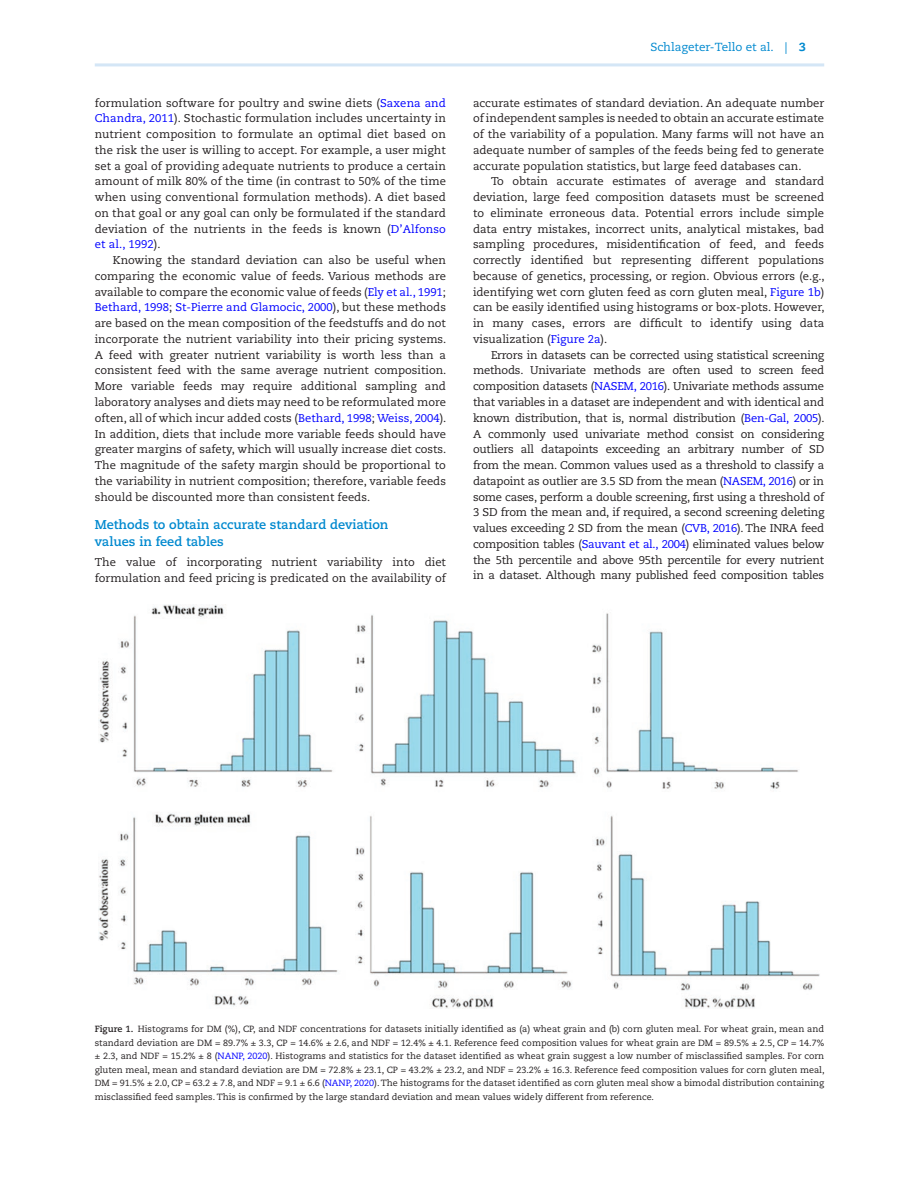
<style>
.page{position:relative;width:919px;height:1187px;background:#fff}
.page>*{position:absolute;margin:0;border:0;box-sizing:border-box;transform-origin:0 0}
.t1{font:700 12.75px/16.5px "Caecilia LT Std";color:#0089cf}
.t2{font:11.7px "Caecilia LT Std";color:#0089cf}
.t3{font:11.25px/15.8px "Caecilia LT Std";color:#231f20;text-align:justify}
.t4{font:9px/13.5px "Caecilia LT Std";color:#231f20;text-align:justify}
.s1{color:#00f}
.s2{font-weight:800}
.s3{font-weight:700}
</style>
<div class="page">
<hr style="left:95px;top:63px;width:729px;height:3px;background:#d4e6f6">
<img style="left:98px;top:604px;width:722px;height:404px">
<p class="t3" style="left:95px;top:95px;width:353px">formulation software for poultry and swine diets (<span class="s1">Saxena and Chandra, 2011</span>). Stochastic formulation includes uncertainty in nutrient composition to formulate an optimal diet based on the risk the user is willing to accept. For example, a user might set a goal of providing adequate nutrients to produce a certain amount of milk 80% of the time (in contrast to 50% of the time when using conventional formulation methods). A diet based on that goal or any goal can only be formulated if the standard deviation of the nutrients in the feeds is known (<span class="s1">D’Alfonso et al., 1992</span>).</p>
<p class="t3" style="left:95px;top:252px;width:353px;text-indent:18px">Knowing the standard deviation can also be useful when comparing the economic value of feeds. Various methods are available to compare the economic value of feeds (<span class="s1">Ely et al., 1991</span>; <span class="s1">Bethard, 1998</span>; <span class="s1">St-Pierre and Glamocic, 2000</span>), but these methods are based on the mean composition of the feedstuffs and do not incorporate the nutrient variability into their pricing systems.<br>A feed with greater nutrient variability is worth less than a consistent feed with the same average nutrient composition.<br>More variable feeds may require additional sampling and laboratory analyses and diets may need to be reformulated more often, all of which incur added costs (<span class="s1">Bethard, 1998</span>; <span class="s1">Weiss, 2004</span>).<br>In addition, diets that include more variable feeds should have greater margins of safety, which will usually increase diet costs.<br>The magnitude of the safety margin should be proportional to the variability in nutrient composition; therefore, variable feeds should be discounted more than consistent feeds.</p>
<p class="t1" style="left:95px;top:516px;width:295px">Methods to obtain accurate standard deviation values in feed tables</p>
<p class="t3" style="left:95px;top:554px;width:353px">The value of incorporating nutrient variability into diet formulation and feed pricing is predicated on the availability of</p>
<p class="t2" style="left:650px;top:41px;width:157px">Schlageter-Tello et al. | <span class="s2">3</span></p>
<p class="t3" style="left:473px;top:95px;width:352px">accurate estimates of standard deviation. An adequate number of independent samples is needed to obtain an accurate estimate of the variability of a population. Many farms will not have an adequate number of samples of the feeds being fed to generate accurate population statistics, but large feed databases can.</p>
<p class="t3" style="left:473px;top:174px;width:353px;text-indent:18px">To obtain accurate estimates of average and standard deviation, large feed composition datasets must be screened to eliminate erroneous data. Potential errors include simple data entry mistakes, incorrect units, analytical mistakes, bad sampling procedures, misidentification of feed, and feeds correctly identified but representing different populations because of genetics, processing, or region. Obvious errors (e.g., identifying wet corn gluten feed as corn gluten meal, <span class="s1">Figure 1b</span>) can be easily identified using histograms or box-plots. However, in many cases, errors are difficult to identify using data visualization (<span class="s1">Figure 2a</span>).</p>
<p class="t3" style="left:473px;top:347px;width:353px;text-indent:18px">Errors in datasets can be corrected using statistical screening methods. Univariate methods are often used to screen feed composition datasets (<span class="s1">NASEM, 2016</span>). Univariate methods assume that variables in a dataset are independent and with identical and known distribution, that is, normal distribution (<span class="s1">Ben-Gal, 2005</span>).<br>A commonly used univariate method consist on considering outliers all datapoints exceeding an arbitrary number of SD from the mean. Common values used as a threshold to classify a datapoint as outlier are 3.5 SD from the mean (<span class="s1">NASEM, 2016</span>) or in some cases, perform a double screening, first using a threshold of 3 SD from the mean and, if required, a second screening deleting values exceeding 2 SD from the mean (<span class="s1">CVB, 2016</span>). The INRA feed composition tables (<span class="s1">Sauvant et al., 2004</span>) eliminated values below the 5th percentile and above 95th percentile for every nutrient in a dataset. Although many published feed composition tables</p>
<p class="t4" style="left:95px;top:1022px;width:731px"><span class="s3">Figure 1.</span> Histograms for DM (%), CP, and NDF concentrations for datasets initially identified as (a) wheat grain and (b) corn gluten meal. For wheat grain, mean and standard deviation are DM = 89.7% ± 3.3, CP = 14.6% ± 2.6, and NDF = 12.4% ± 4.1. Reference feed composition values for wheat grain are DM = 89.5% ± 2.5, CP = 14.7% ± 2.3, and NDF = 15.2% ± 8 (<span class="s1">NANP, 2020</span>). Histograms and statistics for the dataset identified as wheat grain suggest a low number of misclassified samples. For corn gluten meal, mean and standard deviation are DM = 72.8% ± 23.1, CP = 43.2% ± 23.2, and NDF = 23.2% ± 16.3. Reference feed composition values for corn gluten meal, DM = 91.5% ± 2.0, CP = 63.2 ± 7.8, and NDF = 9.1 ± 6.6 (<span class="s1">NANP, 2020</span>). The histograms for the dataset identified as corn gluten meal show a bimodal distribution containing misclassified feed samples. This is confirmed by the large standard deviation and mean values widely different from reference.</p>
</div>
